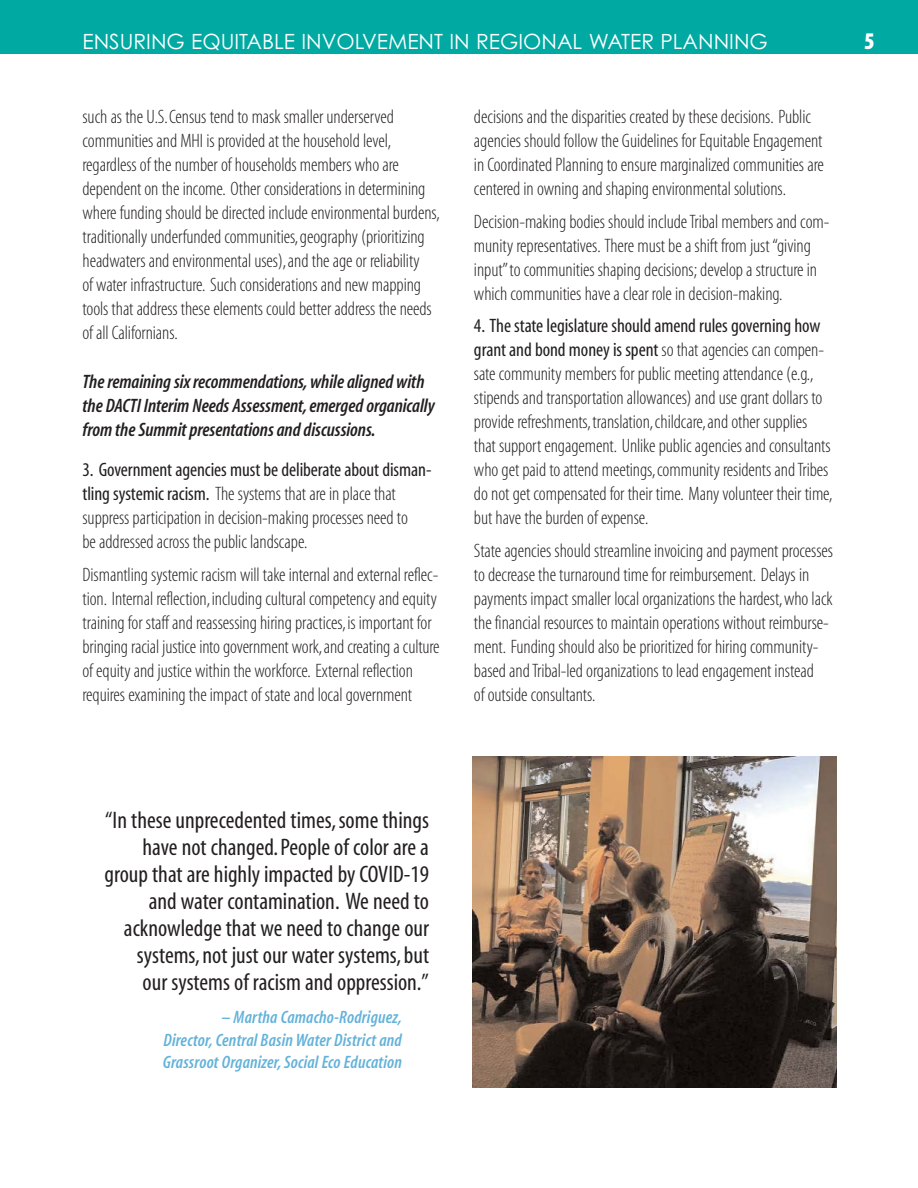
<style>
.page{position:relative;width:918px;height:1188px;background:#fff}
.page>*{position:absolute;margin:0;border:0;box-sizing:border-box;transform-origin:0 0}
.t1{font:24px/27px "Myriad MM 400 300";color:#231f20;text-align:right}
.t2{font:24px "Myriad MM 830 300";color:#fff}
.t3{font:21px "Century Gothic";color:#fff}
.t4{font:19.5px/24px "Myriad MM 215 300";letter-spacing:-.005em;color:#231f20}
.t5{font:19.5px/24px "Myriad MM 400 300";letter-spacing:-.005em;color:#231f20}
.t6{font:19.5px/24px "Myriad MM It 565 300";letter-spacing:-.005em;color:#231f20}
.t7{font:18px/22.5px "Myriad MM It 565 300";letter-spacing:.01em;color:#63b2da;text-align:justify}
.s1{font-family:"Myriad MM 400 300"}
.s2{font-family:"Myriad MM 215 300"}
</style>
<div class="page">
<div style="left:0;top:0;width:918px;height:54px;background:#00a9a1"></div>
<img style="left:472px;top:756px;width:365px;height:332px">
<p class="t3" style="left:82px;top:34px;width:687px">ENSURING EQUITABLE INVOLVEMENT IN REGIONAL WATER PLANNING</p>
<p class="t2" style="left:864px;top:32px;width:12px">5</p>
<p class="t4" style="left:82px;top:106px;width:359px">such as the U.S.Census tend to mask smaller underserved communities and MHI is provided at the household level, regardless of the number of households members who are dependent on the income. Other considerations in determining where funding should be directed include environmental burdens, traditionally underfunded communities,geography (prioritizing headwaters and environmental uses),and the age or reliability<br>of water infrastructure. Such considerations and new mapping tools that address these elements could better address the needs of all Californians.</p>
<p class="t6" style="left:82px;top:371px;width:354px">The remaining six recommendations, while aligned with the DACTI Interim Needs Assessment, emerged organically from the Summit presentations and discussions.</p>
<p class="t5" style="left:82px;top:459px;width:351px">3. Government agencies must be deliberate about disman-</p>
<p class="t4" style="left:82px;top:483px;width:327px"><span class="s1">tling systemic racism.</span> The systems that are in place that suppress participation in decision-making processes need to be addressed across the public landscape.</p>
<p class="t4" style="left:82px;top:564px;width:359px">Dismantling systemic racism will take internal and external reflec&shy;tion. Internal reflection,including cultural competency and equity training for staff and reassessing hiring practices,is important for bringing racial justice into government work,and creating a culture of equity and justice within the workforce. External reflection requires examining the impact of state and local government</p>
<p class="t4" style="left:474px;top:106px;width:351px">decisions and the disparities created by these decisions. Public agencies should follow the Guidelines for Equitable Engagement in Coordinated Planning to ensure marginalized communities are centered in owning and shaping environmental solutions.</p>
<p class="t4" style="left:474px;top:211px;width:357px">Decision-making bodies should include Tribal members and com&shy;munity representatives. There must be a shift from just “giving input”to communities shaping decisions; develop a structure in which communities have a clear role in decision-making.</p>
<p class="t5" style="left:474px;top:316px;width:352px">4. The state legislature should amend rules governing how grant and bond money is spent <span class="s2">so that agencies can compen-</span></p>
<p class="t4" style="left:474px;top:364px;width:360px">sate community members for public meeting attendance (e.g., stipends and transportation allowances) and use grant dollars to provide refreshments,translation,childcare,and other supplies that support engagement. Unlike public agencies and consultants who get paid to attend meetings,community residents and Tribes do not get compensated for their time. Many volunteer their time, but have the burden of expense.</p>
<p class="t4" style="left:474px;top:540px;width:361px">State agencies should streamline invoicing and payment processes to decrease the turnaround time for reimbursement. Delays in payments impact smaller local organizations the hardest,who lack the financial resources to maintain operations without reimburse&shy;ment. Funding should also be prioritized for hiring community&shy;based and Tribal-led organizations to lead engagement instead<br>of outside consultants.</p>
<p class="t1" style="left:105px;top:809px;width:326px">“In these unprecedented times, some things have not changed.People of color are a group that are highly impacted by COVID-19 and water contamination. We need to acknowledge that we need to change our systems, not just our water systems, but<br>our systems of racism and oppression.”</p>
<p class="t7" style="left:163px;top:1008px;width:241px;text-indent:59px">– Martha Camacho-Rodriguez, Director, Central Basin Water District and Grassroot Organizer, Social Eco Education</p>
</div>
